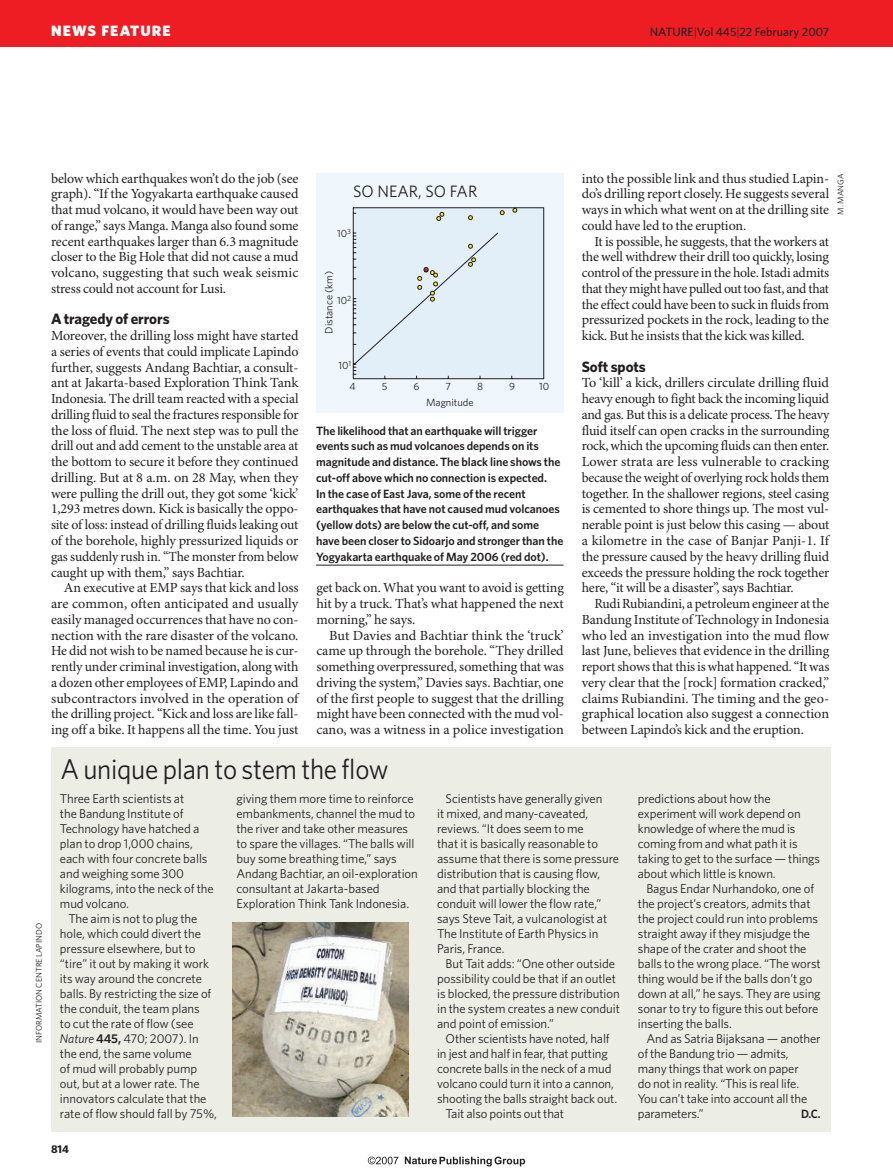
<style>
.page{position:relative;width:893px;height:1174px;background:#fff}
.page>*{position:absolute;margin:0;border:0;box-sizing:border-box;transform-origin:0 0}
.t1{font:28.5px "Whitney";letter-spacing:-.01em;color:#231f20;scale:.95 1}
.t2{font:16.5px "Whitney";color:#231f20}
.t3{font:700 15px "Whitney";letter-spacing:-.005em;color:#231f20}
.t4{font:900 15px "Whitney";letter-spacing:.075em;color:#fff}
.t5{font:13.95px/15.8px "Minion Pro";letter-spacing:-.01em;color:#231f20;text-align:justify}
.t6{font:12.75px/15px "Whitney";letter-spacing:-.005em;color:#231f20}
.t7{font:600 12px/15.8px "Whitney";letter-spacing:-.005em;color:#231f20}
.t8{font:500 12px "Whitney";color:#231f20}
.t9{font:600 12px "Whitney";letter-spacing:-.005em;color:#231f20;scale:.95 1}
.t10{font:700 11.25px "Whitney";color:#231f20}
.t11{font:10.5px "Whitney";color:#231f20}
.t12{font:8.25px "Whitney";color:#231f20}
.s1{font-weight:300}
.s2{font-style:italic}
.s3{font-weight:600}
</style>
<div class="page">
<div style="left:316px;top:173px;width:248px;height:240px;background:#f0f7fc"></div>
<div style="left:353px;top:207px;width:191px;height:172px;background:#e2eff9"></div>
<div style="left:51px;top:747px;width:779px;height:384px;background:#eceee6"></div>
<img style="left:233px;top:922px;width:175px;height:194px">
<hr style="left:316px;top:565px;width:248px;height:1px;background:#231f20">
<div style="left:0;top:0;width:893px;height:47px;background:#ee1d23"></div>
<svg style="left:405px;top:1156px;width:120px;height:10px"></svg>
<svg style="left:368px;top:1156px;width:30px;height:8px"></svg>
<p class="t4" style="left:51px;top:25px;width:121px">NEWS FEATURE</p>
<p class="t8" style="left:650px;top:27px;width:181px">NATURE<span class="s1">|</span>Vol 445<span class="s1">|</span>22 February 2007</p>
<p class="t12" style="left:36px;top:1043px;width:121px;rotate:-90deg">INFORMATION CENTRE LAPINDO</p>
<p class="t5" style="left:51px;top:171px;width:249px">below which earthquakes won’t do the job (see graph). “If the Yogyakarta earthquake caused that mud volcano, it would have been way out of range,” says Manga. Manga also found some recent earthquakes larger than 6.3 magnitude closer to the Big Hole that did not cause a mud volcano, suggesting that such weak seismic stress could not account for Lusi.</p>
<p class="t3" style="left:51px;top:313px;width:120px">A tragedy of errors</p>
<p class="t5" style="left:51px;top:329px;width:249px">Moreover, the drilling loss might have started a series of events that could implicate Lapindo further, suggests Andang Bachtiar, a consult&shy;ant at Jakarta-based Exploration Think Tank Indonesia. The drill team reacted with a special drilling fluid to seal the fractures responsible for the loss of fluid. The next step was to pull the drill out and add cement to the unstable area at the bottom to secure it before they continued drilling. But at 8 a.m. on 28 May, when they were pulling the drill out, they got some ‘kick’ 1,293 metres down. Kick is basically the oppo&shy;site of loss: instead of drilling fluids leaking out of the borehole, highly pressurized liquids or gas suddenly rush in. “The monster from below caught up with them,” says Bachtiar.</p>
<p class="t5" style="left:51px;top:581px;width:249px;text-indent:13px">An executive at EMP says that kick and loss are common, often anticipated and usually easily managed occurrences that have no con&shy;nection with the rare disaster of the volcano.<br>He did not wish to be named because he is cur&shy;rently under criminal investigation, along with a dozen other employees of EMP, Lapindo and subcontractors involved in the operation of the drilling project. “Kick and loss are like fall&shy;ing off a bike. It happens all the time. You just</p>
<p class="t5" style="left:316px;top:581px;width:249px">get back on. What you want to avoid is getting hit by a truck. That’s what happened the next morning,” he says.</p>
<p class="t2" style="left:353px;top:185px;width:126px">SO NEAR, SO FAR</p>
<p class="t11" style="left:337px;top:229px;width:16px">10<sup>3</sup></p>
<p class="t11" style="left:325px;top:333px;width:64px;rotate:-90deg">Distance (km)</p>
<p class="t11" style="left:337px;top:296px;width:16px">10<sup>2</sup></p>
<p class="t11" style="left:338px;top:362px;width:14px">10<sup>1</sup></p>
<p class="t11" style="left:350px;top:383px;width:8px">4</p>
<p class="t11" style="left:382px;top:383px;width:7px">5</p>
<p class="t11" style="left:413px;top:383px;width:7px">6</p>
<p class="t11" style="left:445px;top:383px;width:7px">7</p>
<p class="t11" style="left:477px;top:383px;width:7px">8</p>
<p class="t11" style="left:509px;top:383px;width:7px">9</p>
<p class="t11" style="left:539px;top:383px;width:12px">10</p>
<p class="t11" style="left:426px;top:398px;width:49px">Magnitude</p>
<p class="t7" style="left:316px;top:423px;width:249px">The likelihood that an earthquake will trigger events such as mud volcanoes depends on its magnitude and distance. The black line shows the cut-off above which no connection is expected.<br>In the case of East Java, some of the recent earthquakes that have not caused mud volcanoes (yellow dots) are below the cut-off, and some have been closer to Sidoarjo and stronger than the Yogyakarta earthquake of May 2006 (red dot).</p>
<p class="t5" style="left:316px;top:628px;width:249px;text-indent:13px">But Davies and Bachtiar think the ‘truck’ came up through the borehole. “They drilled something overpressured, something that was driving the system,” Davies says. Bachtiar, one of the first people to suggest that the drilling might have been connected with the mud vol&shy;cano, was a witness in a police investigation</p>
<p class="t5" style="left:582px;top:171px;width:249px">into the possible link and thus studied Lapin&shy;do’s drilling report closely. He suggests several ways in which what went on at the drilling site could have led to the eruption.</p>
<p class="t5" style="left:582px;top:234px;width:249px;text-indent:13px">It is possible, he suggests, that the workers at the well withdrew their drill too quickly, losing control of the pressure in the hole. Istadi admits that they might have pulled out too fast, and that the effect could have been to suck in fluids from pressurized pockets in the rock, leading to the kick. But he insists that the kick was killed.</p>
<p class="t3" style="left:582px;top:361px;width:66px">Soft spots</p>
<p class="t5" style="left:582px;top:376px;width:249px">To ‘kill’ a kick, drillers circulate drilling fluid heavy enough to fight back the incoming liquid and gas. But this is a delicate process. The heavy fluid itself can open cracks in the surrounding rock, which the upcoming fluids can then enter.<br>Lower strata are less vulnerable to cracking because the weight of overlying rock holds them together. In the shallower regions, steel casing is cemented to shore things up. The most vul&shy;nerable point is just below this casing — about a kilometre in the case of Banjar Panji-1. If the pressure caused by the heavy drilling fluid exceeds the pressure holding the rock together here, “it will be a disaster”, says Bachtiar.</p>
<p class="t5" style="left:582px;top:597px;width:249px;text-indent:13px">Rudi Rubiandini, a petroleum engineer at the Bandung Institute of Technology in Indonesia who led an investigation into the mud flow last June, believes that evidence in the drilling report shows that this is what happened. “It was very clear that the [rock] formation cracked,” claims Rubiandini. The timing and the geo&shy;graphical location also suggest a connection between Lapindo’s kick and the eruption.</p>
<p class="t12" style="left:837px;top:214px;width:43px;rotate:-90deg">M. MANGA</p>
<h1 class="t1" style="left:60px;top:759px;width:347px">A unique plan to stem the flow</h1>
<p class="t6" style="left:236px;top:792px;width:183px">giving them more time to reinforce embankments, channel the mud to the river and take other measures to spare the villages. “The balls will buy some breathing time,” says Andang Bachtiar, an oil-exploration consultant at Jakarta-based Exploration Think Tank Indonesia.</p>
<p class="t6" style="left:437px;top:792px;width:183px;text-indent:9px">Scientists have generally given<br>it mixed, and many-caveated, reviews. “It does seem to me<br>that it is basically reasonable to assume that there is some pressure distribution that is causing flow, and that partially blocking the conduit will lower the flow rate,” says Steve Tait, a vulcanologist at<br>The Institute of Earth Physics in<br>Paris, France.</p>
<p class="t6" style="left:437px;top:957px;width:184px;text-indent:9px">But Tait adds: “One other outside possibility could be that if an outlet is blocked, the pressure distribution in the system creates a new conduit and point of emission.”</p>
<p class="t6" style="left:446px;top:1032px;width:166px">Other scientists have noted, half</p>
<p class="t6" style="left:437px;top:1047px;width:172px">in jest and half in fear, that putting</p>
<p class="t6" style="left:437px;top:1062px;width:176px">concrete balls in the neck of a mud</p>
<p class="t6" style="left:437px;top:1077px;width:178px">volcano could turn it into a cannon,</p>
<p class="t6" style="left:437px;top:1092px;width:181px">shooting the balls straight back out.</p>
<p class="t6" style="left:446px;top:1107px;width:120px">Tait also points out that</p>
<p class="t6" style="left:60px;top:792px;width:155px">Three Earth scientists at<br>the Bandung Institute of<br>Technology have hatched a plan to drop 1,000 chains, each with four concrete balls and weighing some 300 kilograms, into the neck of the mud volcano.</p>
<p class="t6" style="left:60px;top:912px;width:159px;text-indent:9px">The aim is not to plug the hole, which could divert the pressure elsewhere, but to “tire” it out by making it work its way around the concrete balls. By restricting the size of the conduit, the team plans<br>to cut the rate of flow (see<br><span class="s2">Nature</span> <span class="s3">445,</span> 470; 2007). In the end, the same volume<br>of mud will probably pump out, but at a lower rate. The innovators calculate that the rate of flow should fall by 75%,</p>
<p class="t6" style="left:638px;top:792px;width:184px">predictions about how the experiment will work depend on knowledge of where the mud is coming from and what path it is taking to get to the surface — things about which little is known.</p>
<p class="t6" style="left:638px;top:882px;width:184px;text-indent:9px">Bagus Endar Nurhandoko, one of the project’s creators, admits that the project could run into problems straight away if they misjudge the shape of the crater and shoot the balls to the wrong place. “The worst thing would be if the balls don’t go down at all,” he says. They are using sonar to try to figure this out before inserting the balls.</p>
<p class="t6" style="left:638px;top:1032px;width:184px;text-indent:9px">And as Satria Bijaksana — another of the Bandung trio — admits, many things that work on paper<br>do not in reality. “This is real life.<br>You can’t take into account all the parameters.”</p>
<p class="t9" style="left:801px;top:1109px;width:22px">D.C.</p>
<p class="t10" style="left:51px;top:1144px;width:20px">814</p>
</div>
